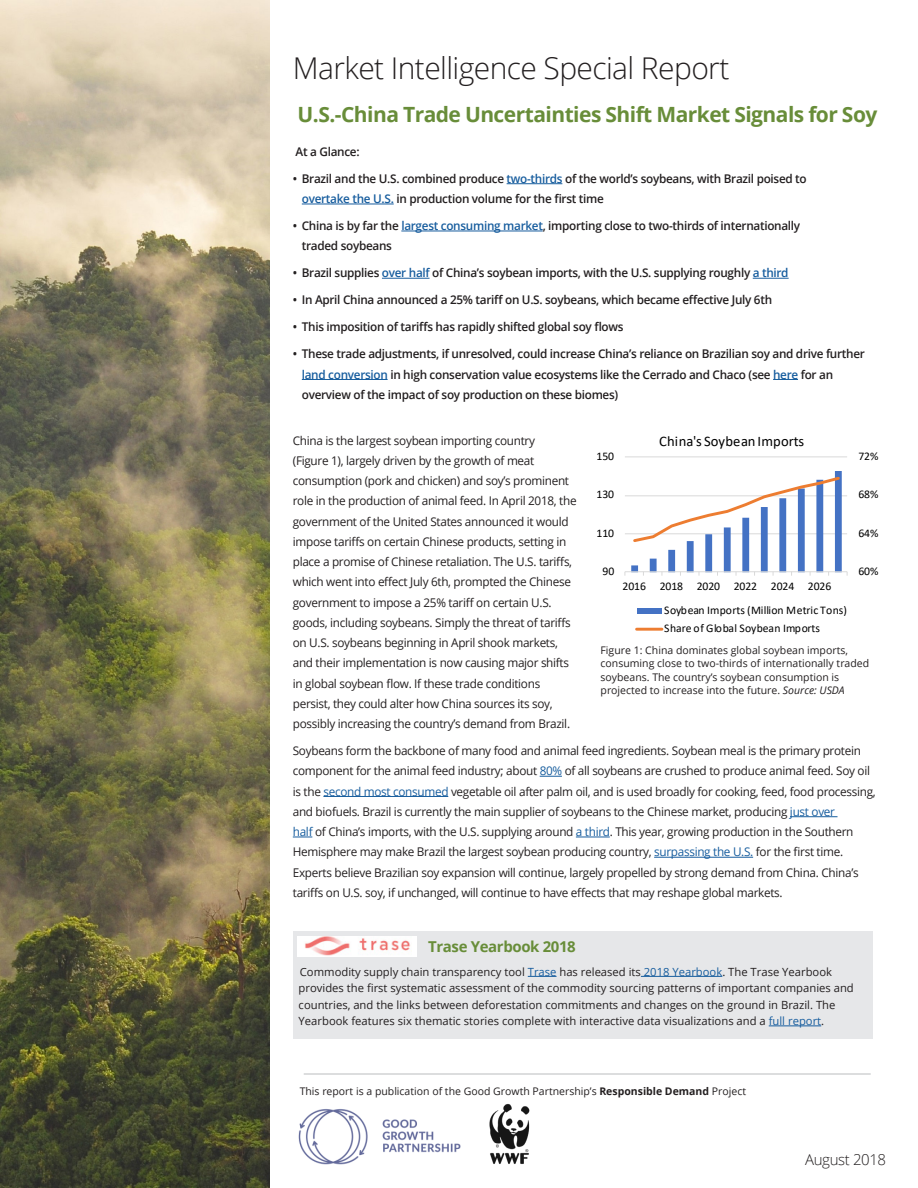
<style>
.page{position:relative;width:918px;height:1188px;background:#fff}
.page>*{position:absolute;margin:0;border:0;box-sizing:border-box;transform-origin:0 0}
.t1{font:300 30px "Open Sans";letter-spacing:-.02em;color:#231f20}
.t2{font:700 21px "Open Sans";letter-spacing:-.025em;color:#688d39}
.t3{font:700 15px "Open Sans";letter-spacing:-.025em;color:#688d39}
.t4{font:300 15px "Open Sans";letter-spacing:-.025em;color:#231f20}
.t5{font:14.55px "Calibri";letter-spacing:.01em;color:#000}
.t6{font:12px/20.2px "Open Sans";letter-spacing:-.025em;color:#231f20}
.t7{font:600 12px/20.2px "Open Sans";letter-spacing:-.025em;color:#231f20}
.t8{font:11.7px/18.1px "Calibri";letter-spacing:-.005em;color:#000}
.t9{font:11.25px/16.5px "Open Sans";color:#231f20}
.t10{font:10.5px/13.5px "Open Sans";color:#231f20}
.s1{color:#175d9e}
.s2{font-style:italic}
.s3{font-weight:700}
</style>
<div class="page">
<hr style="left:507px;top:183px;width:55px;height:1px;background:#175d9e">
<hr style="left:302px;top:204px;width:92px;height:1px;background:#175d9e">
<hr style="left:401px;top:231px;width:142px;height:1px;background:#175d9e">
<hr style="left:382px;top:278px;width:48px;height:1px;background:#175d9e">
<hr style="left:753px;top:278px;width:36px;height:1px;background:#175d9e">
<hr style="left:302px;top:379px;width:86px;height:1px;background:#175d9e">
<svg style="left:773px;top:379px;width:25px;height:1px"></svg>
<svg style="left:540px;top:776px;width:22px;height:1px"></svg>
<hr style="left:323px;top:796px;width:125px;height:1px;background:#175d9e">
<hr style="left:790px;top:816px;width:48px;height:1px;background:#175d9e">
<svg style="left:293px;top:837px;width:19px;height:1px"></svg>
<hr style="left:576px;top:837px;width:34px;height:1px;background:#175d9e">
<hr style="left:654px;top:857px;width:99px;height:1px;background:#175d9e">
<hr style="left:304px;top:1073px;width:567px;height:2px;background:#d1d2d4">
<img style="left:298px;top:1109px;width:163px;height:56px">
<img style="left:489px;top:1104px;width:41px;height:60px">
<img style="left:0;top:0;width:270px;height:1188px">
<div style="left:293px;top:932px;width:580px;height:108px;background:#e6e7e9"></div>
<svg style="left:528px;top:976px;width:29px;height:1px"></svg>
<hr style="left:641px;top:976px;width:81px;height:1px;background:#175d9e">
<hr style="left:769px;top:1026px;width:52px;height:1px;background:#175d9e">
<hr style="left:625px;top:533px;width:222px;height:1px;background:#d9d9d9">
<hr style="left:625px;top:495px;width:222px;height:1px;background:#d9d9d9">
<hr style="left:625px;top:456px;width:222px;height:1px;background:#d9d9d9">
<hr style="left:625px;top:571px;width:222px;height:1px;background:#d9d9d9">
<svg style="left:631px;top:471px;width:217px;height:105px"></svg>
<div style="left:637px;top:608px;width:24px;height:6px;background:#4472c4"></div>
<hr style="left:637px;top:628px;width:25px;height:3px;background:#ed7d31">
<img style="left:297px;top:936px;width:119px;height:21px">
<p class="t1" style="left:293px;top:47px;width:438px">Market Intelligence Special Report</p>
<p class="t2" style="left:298px;top:99px;width:581px">U.S.-China Trade Uncertainties Shift Market Signals for Soy</p>
<p class="t7" style="left:296px;top:141px;width:66px">At a Glance:</p>
<p class="t7" style="left:302px;top:168px;width:506px;text-indent:-9px">• Brazil and the U.S. combined produce <span class="s1">two-thirds</span> of the world’s soybeans, with Brazil poised to <span class="s1">overtake the U.S.</span> in production volume for the first time</p>
<p class="t7" style="left:302px;top:215px;width:500px;text-indent:-9px">• China is by far the <span class="s1">largest consuming market</span>, importing close to two-thirds of internationally traded soybeans</p>
<p class="t7" style="left:293px;top:263px;width:497px">• Brazil supplies <span class="s1">over half</span> of China’s soybean imports, with the U.S. supplying roughly <span class="s1">a third</span></p>
<p class="t7" style="left:293px;top:290px;width:481px">• In April China announced a 25% tariff on U.S. soybeans, which became effective July 6th</p>
<p class="t7" style="left:293px;top:317px;width:332px">• This imposition of tariffs has rapidly shifted global soy flows</p>
<p class="t7" style="left:302px;top:344px;width:565px;text-indent:-9px">• These trade adjustments, if unresolved, could increase China’s reliance on Brazilian soy and drive further <span class="s1">land conversion</span> in high conservation value ecosystems like the Cerrado and Chaco (see <span class="s1">here</span> for an overview of the impact of soy production on these biomes)</p>
<p class="t6" style="left:293px;top:430px;width:285px">China is the largest soybean importing country<br>(Figure 1), largely driven by the growth of meat consumption (pork and chicken) and soy’s prominent role in the production of animal feed. In April 2018, the government of the United States announced it would impose tariffs on certain Chinese products, setting in place a promise of Chinese retaliation. The U.S. tariffs, which went into effect July 6th, prompted the Chinese government to impose a 25% tariff on certain U.S. goods, including soybeans. Simply the threat of tariffs on U.S. soybeans beginning in April shook markets, and their implementation is now causing major shifts in global soybean flow. If these trade conditions persist, they could alter how China sources its soy, possibly increasing the country’s demand from Brazil.</p>
<p class="t6" style="left:293px;top:740px;width:585px">Soybeans form the backbone of many food and animal feed ingredients. Soybean meal is the primary protein component for the animal feed industry; about <span class="s1">80%</span> of all soybeans are crushed to produce animal feed. Soy oil is the <span class="s1">second most consumed</span> vegetable oil after palm oil, and is used broadly for cooking, feed, food processing, and biofuels. Brazil is currently the main supplier of soybeans to the Chinese market, producing <span class="s1">just over<br>half</span> of China’s imports, with the U.S. supplying around <span class="s1">a third</span>. This year, growing production in the Southern Hemisphere may make Brazil the largest soybean producing country, <span class="s1">surpassing the U.S.</span> for the first time.<br>Experts believe Brazilian soy expansion will continue, largely propelled by strong demand from China. China’s tariffs on U.S. soy, if unchanged, will continue to have effects that may reshape global markets.</p>
<p class="t5" style="left:659px;top:431px;width:147px">China's Soybean Imports</p>
<p class="t8" style="left:858px;top:447px;width:22px">72%</p>
<p class="t8" style="left:597px;top:447px;width:19px">150</p>
<p class="t8" style="left:858px;top:485px;width:22px">68%</p>
<p class="t8" style="left:597px;top:485px;width:19px">130</p>
<p class="t8" style="left:858px;top:523px;width:22px">64%</p>
<p class="t8" style="left:597px;top:523px;width:19px">110</p>
<p class="t8" style="left:858px;top:562px;width:22px">60%</p>
<p class="t8" style="left:603px;top:562px;width:13px">90</p>
<p class="t8" style="left:623px;top:577px;width:210px">2016 2018 2020 2022 2024 2026</p>
<p class="t8" style="left:664px;top:601px;width:184px">Soybean Imports (Million Metric Tons)<br>Share of Global Soybean Imports</p>
<p class="t10" style="left:601px;top:643px;width:270px">Figure 1: China dominates global soybean imports, consuming close to two-thirds of internationally traded soybeans. The country’s soybean consumption is</p>
<p class="t10" style="left:601px;top:684px;width:246px">projected to increase into the future. <span class="s2">Source: USDA</span></p>
<p class="t3" style="left:428px;top:936px;width:149px">Trase Yearbook 2018</p>
<p class="t9" style="left:300px;top:963px;width:534px">Commodity supply chain transparency tool <span class="s1">Trase</span> has released its <span class="s1">2018 Yearbook</span>. The Trase Yearbook</p>
<p class="t9" style="left:299px;top:979px;width:557px">provides the first systematic assessment of the commodity sourcing patterns of important companies and countries, and the links between deforestation commitments and changes on the ground in Brazil. The<br>Yearbook features six thematic stories complete with interactive data visualizations and a <span class="s1">full report</span>.</p>
<p class="t10" style="left:300px;top:1084px;width:448px">This report is a publication of the Good Growth Partnership’s <span class="s3">Responsible Demand</span> Project</p>
<p class="t4" style="left:805px;top:1149px;width:82px">August 2018</p>
</div>
